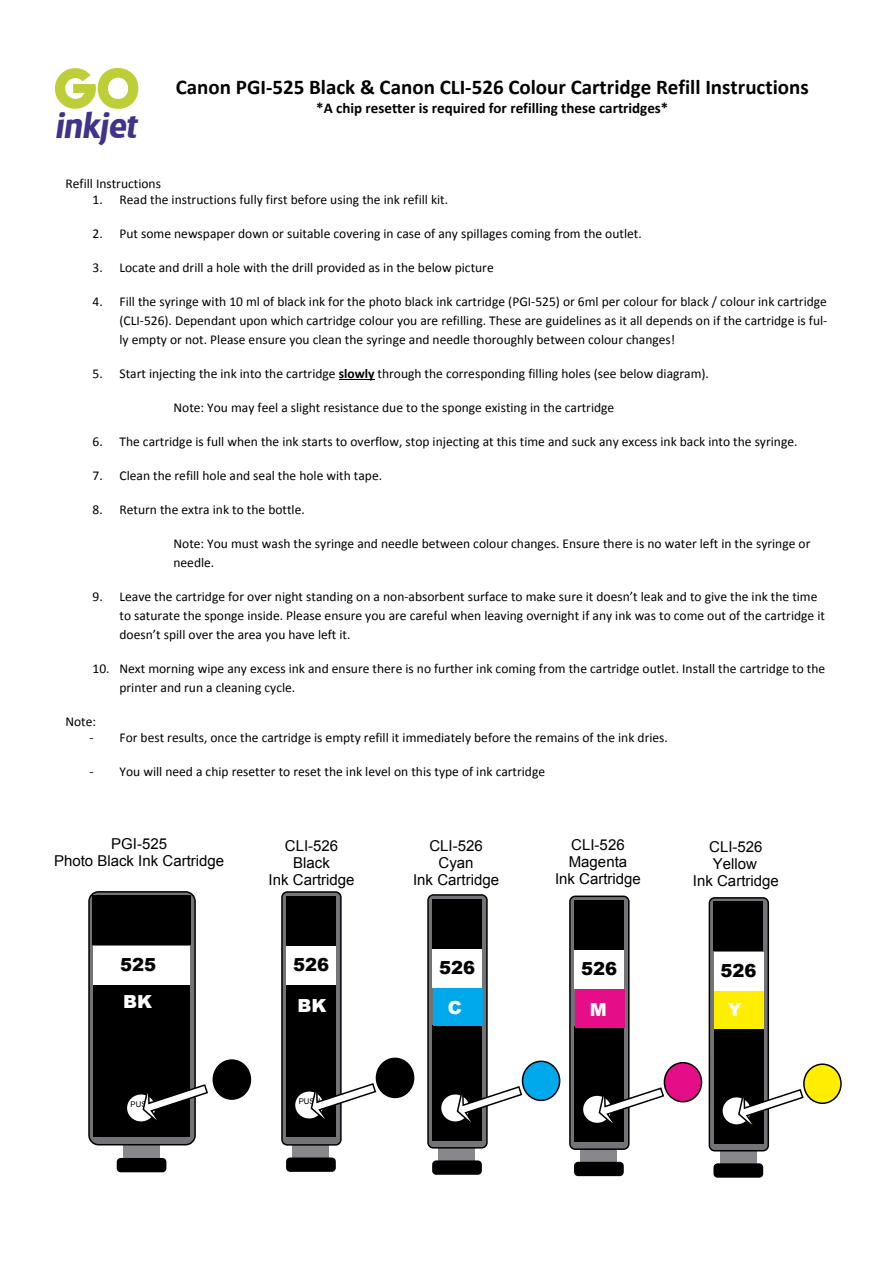
<style>
.page{position:relative;width:893px;height:1263px;background:#fff}
.page>*{position:absolute;margin:0;border:0;box-sizing:border-box;transform-origin:0 0}
.t1{font:54px "Xpress Heavy SF Bold";color:#bdce39}
.t2{font:italic 36px "Goudita Sans SF Bold";color:#3f338b}
.t3{font:700 21px "Calibri";color:#000}
.t4{font:900 18px "Arial";color:#000}
.t5{font:900 18px "Arial";color:#fff}
.t6{font:15px/17.2px "Arial";color:#000;text-align:center}
.t7{font:700 15px "Calibri";color:#000}
.t8{font:13.5px/18.9px "Calibri";color:#000}
.t9{font:7.8px "Arial";color:#000}
.s1{font-weight:700}
</style>
<div class="page">
<hr style="left:339px;top:379px;width:35px;height:1px;background:#000">
<div style="left:522px;top:1060px;width:38px;height:41px;background:#00a9ec;border:2px solid #000;border-radius:50%"></div>
<div style="left:123px;top:1145px;width:37px;height:15px;background:#88878b"></div>
<div style="left:88px;top:891px;width:108px;height:254px;background:#757378;border:2px solid #000;border-radius:10px"></div>
<div style="left:213px;top:1059px;width:38px;height:41px;background:#000;border:2px solid #000;border-radius:50%"></div>
<div style="left:93px;top:984px;width:97px;height:153px;background:#000"></div>
<div style="left:127px;top:1094px;width:28px;height:27px;background:#fff;border-radius:50%"></div>
<div style="left:93px;top:895px;width:98px;height:50px;background:#000"></div>
<div style="left:93px;top:946px;width:96px;height:38px;background:#fff"></div>
<svg style="left:141px;top:1074px;width:67px;height:60px"></svg>
<div style="left:117px;top:1158px;width:49px;height:14px;background:#000;border-radius:4px"></div>
<div style="left:293px;top:1145px;width:36px;height:14px;background:#88878b"></div>
<div style="left:281px;top:891px;width:61px;height:254px;background:#757378;border:2px solid #000;border-radius:5px"></div>
<div style="left:376px;top:1057px;width:38px;height:41px;background:#000;border:2px solid #000;border-radius:50%"></div>
<div style="left:286px;top:984px;width:50px;height:153px;background:#000"></div>
<div style="left:295px;top:1091px;width:28px;height:27px;background:#fff;border-radius:50%"></div>
<div style="left:286px;top:896px;width:50px;height:49px;background:#000"></div>
<div style="left:286px;top:946px;width:50px;height:39px;background:#fff"></div>
<svg style="left:309px;top:1073px;width:68px;height:60px"></svg>
<div style="left:286px;top:1157px;width:50px;height:15px;background:#000;border-radius:4px"></div>
<div style="left:439px;top:1148px;width:36px;height:14px;background:#88878b"></div>
<svg style="left:427px;top:894px;width:61px;height:254px;background:#575659"></svg>
<div style="left:433px;top:1025px;width:49px;height:115px;background:#000"></div>
<div style="left:441px;top:1094px;width:28px;height:27px;background:#fff;border-radius:50%"></div>
<div style="left:432px;top:898px;width:50px;height:50px;background:#000"></div>
<div style="left:433px;top:988px;width:50px;height:38px;background:#00a9ec"></div>
<div style="left:433px;top:949px;width:49px;height:39px;background:#fff"></div>
<svg style="left:455px;top:1076px;width:68px;height:60px"></svg>
<div style="left:432px;top:1160px;width:50px;height:15px;background:#000;border-radius:4px"></div>
<div style="left:664px;top:1062px;width:38px;height:40px;background:#e60e88;border:2px solid #000;border-radius:50%"></div>
<div style="left:581px;top:1149px;width:36px;height:14px;background:#88878b"></div>
<div style="left:569px;top:895px;width:61px;height:255px;background:#757378;border:2px solid #000;border-radius:5px"></div>
<div style="left:574px;top:1026px;width:50px;height:116px;background:#000"></div>
<div style="left:583px;top:1096px;width:28px;height:27px;background:#fff;border-radius:50%"></div>
<div style="left:574px;top:900px;width:50px;height:50px;background:#000"></div>
<div style="left:575px;top:989px;width:49px;height:38px;background:#e60e88"></div>
<div style="left:574px;top:951px;width:50px;height:38px;background:#fff"></div>
<svg style="left:597px;top:1077px;width:68px;height:60px"></svg>
<div style="left:574px;top:1162px;width:50px;height:14px;background:#000;border-radius:4px"></div>
<div style="left:803px;top:1063px;width:39px;height:41px;background:#fe0;border:2px solid #000;border-radius:50%"></div>
<div style="left:720px;top:1151px;width:36px;height:14px;background:#88878b"></div>
<div style="left:709px;top:897px;width:60px;height:254px;background:#757378;border:2px solid #000;border-radius:5px"></div>
<div style="left:714px;top:1028px;width:50px;height:115px;background:#000"></div>
<div style="left:723px;top:1097px;width:28px;height:27px;background:#fff;border-radius:50%"></div>
<div style="left:713px;top:901px;width:50px;height:50px;background:#000"></div>
<div style="left:714px;top:990px;width:50px;height:39px;background:#fe0"></div>
<div style="left:714px;top:952px;width:50px;height:38px;background:#fff"></div>
<svg style="left:737px;top:1079px;width:68px;height:60px"></svg>
<div style="left:713px;top:1163px;width:50px;height:15px;background:#000;border-radius:4px"></div>
<h1 class="t1" style="left:54px;top:68px;width:87px">GO</h1>
<h2 class="t2" style="left:55px;top:111px;width:83px">inkjet</h2>
<h3 class="t3" style="left:176px;top:78px;width:634px">Canon PGI-525 Black &amp; Canon CLI-526 Colour Cartridge Refill Instructions</h3>
<p class="t7" style="left:316px;top:102px;width:354px">*A chip resetter is required for refilling these cartridges*</p>
<p class="t8" style="left:65px;top:175px;width:97px">Refill Instructions</p>
<p class="t8" style="left:92px;top:191px;width:357px">1. Read the instructions fully first before using the ink refill kit.</p>
<p class="t8" style="left:92px;top:225px;width:551px">2. Put some newspaper down or suitable covering in case of any spillages coming from the outlet.</p>
<p class="t8" style="left:92px;top:259px;width:403px">3. Locate and drill a hole with the drill provided as in the below picture</p>
<p class="t8" style="left:119px;top:293px;width:709px;text-align:justify;text-indent:-27px">4. Fill the syringe with 10 ml of black ink for the photo black ink cartridge (PGI-525) or 6ml per colour for black / colour ink cartridge (CLI-526). Dependant upon which cartridge colour you are refilling. These are guidelines as it all depends on if the cartridge is ful&shy;ly empty or not. Please ensure you clean the syringe and needle thoroughly between colour changes!</p>
<p class="t8" style="left:92px;top:365px;width:618px">5. Start injecting the ink into the cartridge <span class="s1">slowly</span> through the corresponding filling holes (see below diagram).</p>
<p class="t8" style="left:173px;top:399px;width:442px">Note: You may feel a slight resistance due to the sponge existing in the cartridge</p>
<p class="t8" style="left:92px;top:433px;width:706px">6. The cartridge is full when the ink starts to overflow, stop injecting at this time and suck any excess ink back into the syringe.</p>
<p class="t8" style="left:92px;top:467px;width:291px">7. Clean the refill hole and seal the hole with tape.</p>
<p class="t8" style="left:92px;top:501px;width:214px">8. Return the extra ink to the bottle.</p>
<p class="t8" style="left:173px;top:535px;width:638px">Note: You must wash the syringe and needle between colour changes. Ensure there is no water left in the syringe or needle.</p>
<p class="t8" style="left:119px;top:588px;width:707px;text-indent:-27px">9. Leave the cartridge for over night standing on a non-absorbent surface to make sure it doesn’t leak and to give the ink the time to saturate the sponge inside. Please ensure you are careful when leaving overnight if any ink was to come out of the cartridge it doesn’t spill over the area you have left it.</p>
<p class="t8" style="left:119px;top:660px;width:707px;text-indent:-27px">10. Next morning wipe any excess ink and ensure there is no further ink coming from the cartridge outlet. Install the cartridge to the printer and run a cleaning cycle.</p>
<p class="t8" style="left:65px;top:713px;width:32px">Note:</p>
<p class="t8" style="left:89px;top:729px;width:580px">- For best results, once the cartridge is empty refill it immediately before the remains of the ink dries.</p>
<p class="t8" style="left:89px;top:763px;width:457px">- You will need a chip resetter to reset the ink level on this type of ink cartridge</p>
<p class="t6" style="left:54px;top:836px;width:172px">PGI-525<br>Photo Black Ink Cartridge</p>
<p class="t6" style="left:269px;top:838px;width:87px">CLI-526<br>Black<br>Ink Cartridge</p>
<p class="t6" style="left:413px;top:838px;width:87px">CLI-526<br>Cyan<br>Ink Cartridge</p>
<p class="t6" style="left:555px;top:837px;width:87px">CLI-526<br>Magenta<br>Ink Cartridge</p>
<p class="t6" style="left:693px;top:839px;width:87px">CLI-526<br>Yellow<br>Ink Cartridge</p>
<h3 class="t4" style="left:120px;top:958px;width:38px">525</h3>
<h3 class="t4" style="left:293px;top:958px;width:38px">526</h3>
<h3 class="t4" style="left:439px;top:961px;width:38px">526</h3>
<h3 class="t4" style="left:581px;top:962px;width:38px">526</h3>
<h3 class="t4" style="left:721px;top:964px;width:38px">526</h3>
<h3 class="t5" style="left:123px;top:995px;width:31px">BK</h3>
<h3 class="t5" style="left:297px;top:999px;width:31px">BK</h3>
<h3 class="t5" style="left:448px;top:1001px;width:16px">C</h3>
<h3 class="t5" style="left:590px;top:1003px;width:18px">M</h3>
<h3 class="t5" style="left:728px;top:1003px;width:16px">Y</h3>
<p class="t9" style="left:131px;top:1102px;width:23px">PUSH</p>
<p class="t9" style="left:299px;top:1099px;width:23px">PUSH</p>
</div>
